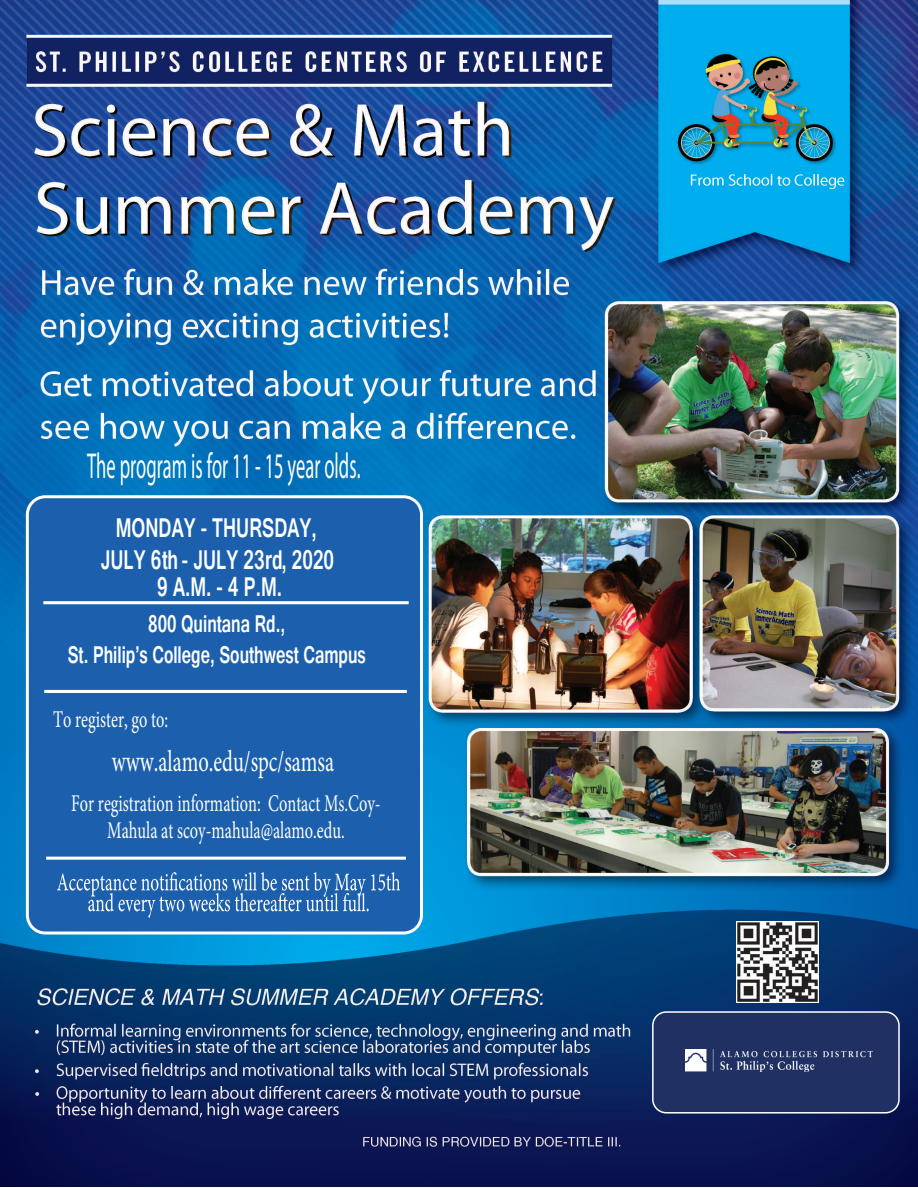
<style>
.page{position:relative;width:918px;height:1188px;background:#fff}
.page>*{position:absolute;margin:0;border:0;box-sizing:border-box;transform-origin:0 0}
.t1{font:36.15px "Myriad Pro";color:#fff;scale:.51 1}
.t2{font:30.15px "Minion Pro";color:#fff;scale:.68 1}
.t3{font:700 28.5px/31.5px "Gautami";color:#fff;text-align:center;scale:.68 1}
.t4{font:700 25.5px/31.5px "Gautami";color:#fff;text-align:center;scale:.68 1}
.t5{font:24px/26.8px "Minion Pro";color:#fff;text-align:center;scale:.68 1}
</style>
<div class="page">
<img style="left:1px;top:0;width:917px;height:1186px">
<div style="left:27px;top:497px;width:395px;height:436px;background:#1c60ad;border-radius:18px"></div>
<div style="left:26px;top:495px;width:397px;height:440px;border:3px solid #fff;border-radius:18px"></div>
<hr style="left:43px;top:601px;width:366px;height:3px;background:#fff">
<hr style="left:44px;top:690px;width:363px;height:3px;background:#fff">
<hr style="left:46px;top:857px;width:360px;height:3px;background:#fff">
<div style="left:653px;top:1012px;width:246px;height:101px;background:#203063;border-radius:14px"></div>
<div style="left:652px;top:1011px;width:248px;height:103px;border:2px solid #fff;border-radius:14px"></div>
<svg style="left:57px;top:872px;width:343px;height:46px"></svg>
<img style="left:685px;top:1049px;width:188px;height:22px">
<img style="left:737px;top:922px;width:81px;height:81px">
<h1 class="t1" style="left:87px;top:444px;width:538px">The program is for 11 - 15 year olds.</h1>
<p class="t3" style="left:101px;top:512px;width:345px">MONDAY - THURSDAY,<br>JULY 6 th - JULY 23rd, 2020</p>
<p class="t3" style="left:157px;top:571px;width:185px">9 A.M. - 4 P.M.</p>
<p class="t4" style="left:68px;top:607px;width:440px">800 Quintana Rd.,<br>St. Philip’s College, Southwest Campus</p>
<p class="t5" style="left:53px;top:706px;width:171px">To register, go to:</p>
<p class="t2" style="left:112px;top:742px;width:328px">www.alamo.edu/spc/samsa</p>
<p class="t5" style="left:71px;top:790px;width:457px">For registration information: Contact Ms.Coy-<br>Mahula at scoy-mahula@alamo.edu.</p>
</div>
